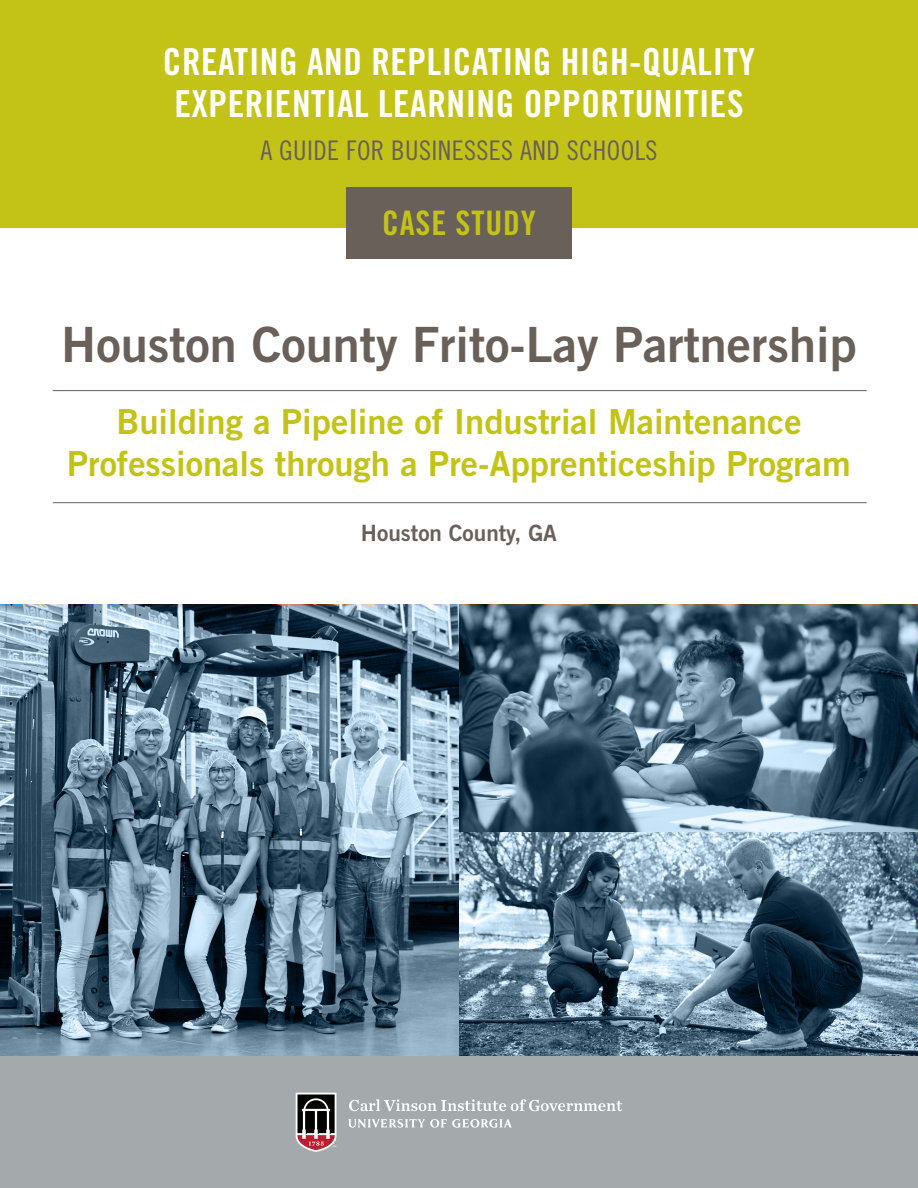
<style>
.page{position:relative;width:918px;height:1188px;background:#fff}
.page>*{position:absolute;margin:0;border:0;box-sizing:border-box;transform-origin:0 0}
.t1{font:48.6px "Trade Gothic LT Std Bd 2";color:#686059}
.t2{font:37.2px/41.8px "Trade Gothic LT Std Bd Cn 20";letter-spacing:.015em;color:#fff;text-align:center}
.t3{font:34.5px/42px "Trade Gothic LT Std Bd 2";color:#c3c317;text-align:center}
.t4{font:33.75px "Trade Gothic LT Std Bd Cn 20";letter-spacing:.025em;color:#c3c317}
.t5{font:27px "Trade Gothic LT Std Cn 18";letter-spacing:.015em;color:#686059}
.t6{font:22.5px "Trade Gothic LT Std Bd 2";color:#686059}
</style>
<div class="page">
<svg style="left:1px;top:606px;width:458px;height:450px;background:#637e92"></svg>
<svg style="left:459px;top:605px;width:458px;height:227px;background:#506c80"></svg>
<svg style="left:459px;top:832px;width:458px;height:225px;background:#698397"></svg>
<div style="left:0;top:1057px;width:918px;height:131px;background:#a4a9ab"></div>
<svg style="left:296px;top:1093px;width:40px;height:59px;background:#735d5e"></svg>
<svg style="left:349px;top:1099px;width:273px;height:12px"></svg>
<svg style="left:348px;top:1119px;width:164px;height:9px"></svg>
<div style="left:0;top:0;width:918px;height:227px;background:#c3c317"></div>
<div style="left:346px;top:187px;width:226px;height:71px;background:#686059"></div>
<hr style="left:53px;top:390px;width:814px;height:1px;background:#686059">
<hr style="left:53px;top:502px;width:814px;height:1px;background:#686059">
<p class="t2" style="left:163px;top:41px;width:594px">CREATING AND REPLICATING HIGH-QUALITY<br>EXPERIENTIAL LEARNING OPPORTUNITIES</p>
<p class="t5" style="left:260px;top:134px;width:399px">A GUIDE FOR BUSINESSES AND SCHOOLS</p>
<p class="t4" style="left:382px;top:202px;width:155px">CASE STUDY</p>
<p class="t1" style="left:61px;top:314px;width:797px">Houston County Frito-Lay Partnership</p>
<p class="t3" style="left:67px;top:400px;width:785px">Building a Pipeline of Industrial Maintenance<br>Professionals through a Pre-Apprenticeship Program</p>
<p class="t6" style="left:361px;top:519px;width:198px">Houston County, GA</p>
</div>
